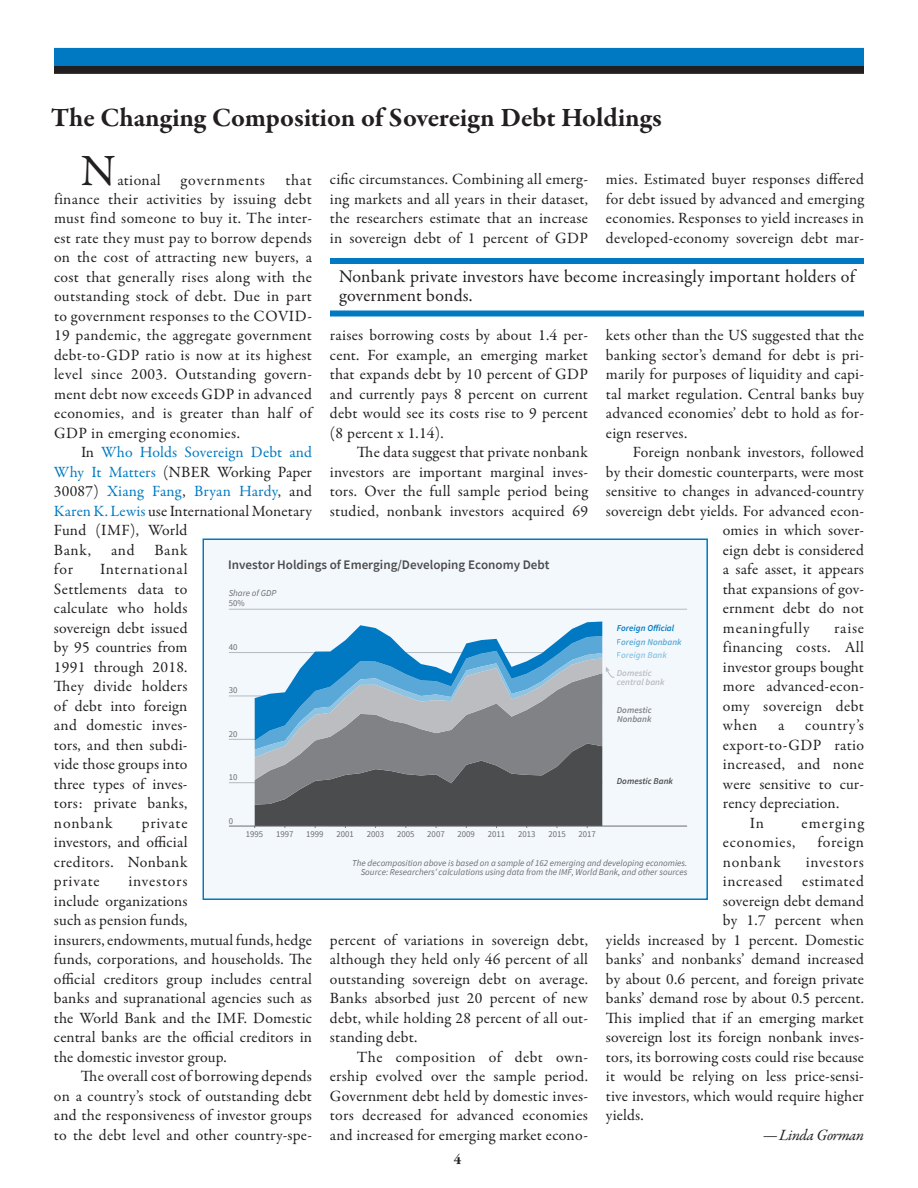
<style>
.page{position:relative;width:918px;height:1188px;background:#fff}
.page>*{position:absolute;margin:0;border:0;box-sizing:border-box;transform-origin:0 0}
.t1{font:45px "Garamond Premr Pro";color:#231f20}
.t2{font:700 27px "Garamond Premr Pro";letter-spacing:-.005em;color:#231f20}
.t3{font:18px/19.5px "Garamond Premr Pro";letter-spacing:.005em;color:#231f20}
.t4{font:15.75px/19.5px "Garamond Premr Pro";letter-spacing:.01em;color:#231f20;text-align:justify}
.t5{font:15.75px "Garamond Premr Pro";letter-spacing:.045em;color:#231f20}
.t6{font:15.75px "Garamond Premr Pro";letter-spacing:.04em;color:#231f20}
.t7{font:15.75px "Garamond Premr Pro";letter-spacing:.03em;color:#231f20}
.t8{font:italic 15.75px "Garamond Premr Pro";letter-spacing:-.025em;color:#231f20}
.t9{font:15.75px "Garamond Premr Pro";letter-spacing:.035em;color:#231f20}
.t10{font:15.75px "Garamond Premr Pro";letter-spacing:.06em;color:#231f20}
.t11{font:700 15px "Garamond Premr Pro";color:#231f20}
.t12{font:600 13.05px "Source Sans Pro";color:#4b4c4d}
.t13{font:italic 9px/9.3px "Source Sans Pro";color:#6c6d70;text-align:right}
.t14{font:9px "Source Sans Pro";color:#6c6d70}
.t15{font:italic 600 9px/14px "Source Sans Pro";color:#0079c2}
.t16{font:italic 600 9px/9px "Source Sans Pro";color:#bcbdc0}
.t17{font:italic 600 9px/9px "Source Sans Pro";color:#808285}
.t18{font:italic 600 9px "Source Sans Pro";color:#4b4c4d}
.s1{color:#0079c2}
</style>
<div class="page">
<div style="left:54px;top:48px;width:810px;height:18px;background:#0079c2"></div>
<div style="left:55px;top:67px;width:808px;height:6px;background:#231f20"></div>
<div style="left:54px;top:66px;width:810px;height:8px;border:2px solid #231f20"></div>
<div style="left:330px;top:258px;width:534px;height:6px;background:#0079c2"></div>
<div style="left:330px;top:310px;width:534px;height:6px;background:#0079c2"></div>
<div style="left:205px;top:539px;width:502px;height:360px;background:#f3f8fc"></div>
<svg style="left:254px;top:622px;width:361px;height:206px"></svg>
<hr style="left:229px;top:826px;width:458px;height:1px;background:#6c6d70">
<div style="left:203px;top:538px;width:505px;height:362px;border:2px solid #0079c2"></div>
<h2 class="t2" style="left:51px;top:101px;width:612px">The Changing Composition of Sovereign Debt Holdings</h2>
<h1 class="t1" style="left:81px;top:143px;width:36px">N</h1>
<p class="t4" style="left:606px;top:170px;width:260px">mies. Estimated buyer responses differed for debt issued by advanced and emerging economies. Responses to yield increases in developed-economy sovereign debt mar-</p>
<p class="t4" style="left:330px;top:170px;width:260px">cific circumstances. Combining all emerg&shy;ing markets and all years in their dataset, the researchers estimate that an increase in sovereign debt of 1 percent of GDP</p>
<p class="t4" style="left:117px;top:170px;width:45px">ational</p>
<p class="t5" style="left:181px;top:170px;width:86px">governments</p>
<p class="t4" style="left:54px;top:170px;width:260px;text-indent:232px">that finance their activities by issuing debt must find someone to buy it. The inter&shy;est rate they must pay to borrow depends on the cost of attracting new buyers, a cost that generally rises along with the outstanding stock of debt. Due in part to government responses to the COVID-19 pandemic, the aggregate government debt-to-GDP ratio is now at its highest level since 2003. Outstanding govern&shy;ment debt now exceeds GDP in advanced economies, and is greater than half of GDP in emerging economies.</p>
<p class="t4" style="left:54px;top:443px;width:260px;text-align:left;text-indent:27px">In <span class="s1">Who Holds Sovereign Debt and<br>Why It Matters</span> (NBER Working Paper<br>30087) <span class="s1">Xiang Fang</span>, <span class="s1">Bryan Hardy</span>, and<br><span class="s1">Karen K. Lewis</span> use International Monetary<br>Fund (IMF), World<br>Bank,</p>
<p class="t3" style="left:339px;top:267px;width:518px">Nonbank private investors have become increasingly important holders of government bonds.</p>
<p class="t4" style="left:606px;top:326px;width:260px">kets other than the US suggested that the banking sector’s demand for debt is pri&shy;marily for purposes of liquidity and capi&shy;tal market regulation. Central banks buy advanced economies’ debt to hold as for&shy;eign reserves.</p>
<p class="t4" style="left:633px;top:443px;width:233px">Foreign nonbank investors, followed</p>
<p class="t4" style="left:606px;top:463px;width:259px">by their domestic counterparts, were most</p>
<p class="t4" style="left:606px;top:482px;width:260px">sensitive to changes in advanced-country</p>
<p class="t4" style="left:606px;top:502px;width:260px">sovereign debt yields. For advanced econ-</p>
<p class="t4" style="left:723px;top:521px;width:143px">omies in which sover-</p>
<p class="t4" style="left:723px;top:541px;width:143px">eign debt is considered</p>
<p class="t4" style="left:723px;top:560px;width:143px">a safe asset, it appears</p>
<p class="t4" style="left:723px;top:580px;width:143px">that expansions of gov-</p>
<p class="t4" style="left:723px;top:599px;width:143px">ernment debt do not</p>
<p class="t5" style="left:723px;top:618px;width:88px">meaningfully</p>
<p class="t4" style="left:330px;top:326px;width:260px">raises borrowing costs by about 1.4 per&shy;cent. For example, an emerging market that expands debt by 10 percent of GDP and currently pays 8 percent on current debt would see its costs rise to 9 percent (8 percent x 1.14).</p>
<p class="t4" style="left:330px;top:443px;width:260px;text-indent:27px">The data suggest that private nonbank investors are important marginal inves&shy;tors. Over the full sample period being studied, nonbank investors acquired 69</p>
<p class="t4" style="left:111px;top:541px;width:25px">and</p>
<p class="t4" style="left:154px;top:541px;width:35px">Bank</p>
<p class="t12" style="left:228px;top:556px;width:323px">Investor Holdings of Emerging/Developing Economy Debt</p>
<p class="t4" style="left:54px;top:560px;width:135px;text-indent:46px">International Settlements data to calculate who holds sovereign debt issued by 95 countries from 1991 through 2018.<br>They divide holders of debt into foreign and domestic inves&shy;tors, and then subdi&shy;vide those groups into three types of inves&shy;tors: private banks, nonbank</p>
<p class="t4" style="left:54px;top:560px;width:21px">for</p>
<p class="t13" style="left:229px;top:588px;width:49px">Share of GDP</p>
<p class="t14" style="left:229px;top:598px;width:17px">50%</p>
<p class="t4" style="left:723px;top:619px;width:143px;text-indent:111px">raise financing costs. All investor groups bought more advanced-econ&shy;omy sovereign debt when</p>
<p class="t15" style="left:617px;top:620px;width:66px">Foreign Official<br>Foreign Nonbank<br>Foreign Bank</p>
<p class="t16" style="left:617px;top:669px;width:49px">Domestic central bank</p>
<p class="t17" style="left:617px;top:705px;width:36px">Domestic<br>Nonbank</p>
<p class="t14" style="left:229px;top:641px;width:10px">40</p>
<p class="t14" style="left:229px;top:685px;width:10px">30</p>
<p class="t14" style="left:229px;top:728px;width:10px">20</p>
<p class="t14" style="left:229px;top:772px;width:10px">10</p>
<p class="t14" style="left:229px;top:815px;width:6px">0</p>
<p class="t4" style="left:778px;top:716px;width:8px">a</p>
<p class="t9" style="left:805px;top:716px;width:60px">country’s</p>
<p class="t4" style="left:723px;top:736px;width:143px">export-to-GDP ratio</p>
<p class="t4" style="left:723px;top:755px;width:143px">increased, and none</p>
<p class="t4" style="left:723px;top:775px;width:143px">were sensitive to cur-</p>
<p class="t4" style="left:723px;top:794px;width:118px">rency depreciation.</p>
<p class="t4" style="left:750px;top:814px;width:16px">In</p>
<p class="t10" style="left:802px;top:813px;width:64px">emerging</p>
<p class="t6" style="left:723px;top:833px;width:74px">economies,</p>
<p class="t6" style="left:818px;top:833px;width:48px">foreign</p>
<p class="t5" style="left:723px;top:852px;width:60px">nonbank</p>
<p class="t6" style="left:806px;top:852px;width:60px">investors</p>
<p class="t7" style="left:723px;top:872px;width:143px">increased estimated</p>
<p class="t4" style="left:723px;top:892px;width:143px">sovereign debt demand</p>
<p class="t4" style="left:723px;top:911px;width:143px">by 1.7 percent when</p>
<p class="t4" style="left:606px;top:930px;width:260px">yields increased by 1 percent. Domestic</p>
<p class="t4" style="left:606px;top:950px;width:260px">banks’ and nonbanks’ demand increased</p>
<p class="t4" style="left:606px;top:969px;width:259px">by about 0.6 percent, and foreign private</p>
<p class="t4" style="left:606px;top:989px;width:259px">banks’ demand rose by about 0.5 percent.</p>
<p class="t4" style="left:606px;top:1008px;width:260px">This implied that if an emerging market</p>
<p class="t4" style="left:606px;top:1028px;width:260px">sovereign lost its foreign nonbank inves-</p>
<p class="t4" style="left:606px;top:1047px;width:260px">tors, its borrowing costs could rise because</p>
<p class="t4" style="left:606px;top:1067px;width:259px">it would be relying on less price-sensi-</p>
<p class="t4" style="left:606px;top:1086px;width:260px">tive investors, which would require higher</p>
<p class="t4" style="left:606px;top:1106px;width:39px">yields.</p>
<p class="t8" style="left:763px;top:1125px;width:103px">—Linda Gorman</p>
<p class="t18" style="left:617px;top:775px;width:58px">Domestic Bank</p>
<p class="t4" style="left:54px;top:814px;width:135px;text-indent:88px">private investors, and official creditors. Nonbank private</p>
<p class="t14" style="left:246px;top:829px;width:19px">1995</p>
<p class="t14" style="left:276px;top:829px;width:19px">1997</p>
<p class="t14" style="left:306px;top:829px;width:19px">1999</p>
<p class="t14" style="left:337px;top:829px;width:19px">2001</p>
<p class="t14" style="left:367px;top:829px;width:19px">2003</p>
<p class="t14" style="left:397px;top:829px;width:19px">2005</p>
<p class="t14" style="left:427px;top:829px;width:19px">2007</p>
<p class="t14" style="left:458px;top:829px;width:19px">2009</p>
<p class="t14" style="left:488px;top:829px;width:19px">2011</p>
<p class="t14" style="left:518px;top:829px;width:19px">2013</p>
<p class="t14" style="left:548px;top:829px;width:19px">2015</p>
<p class="t14" style="left:579px;top:829px;width:19px">2017</p>
<p class="t13" style="left:352px;top:858px;width:337px">The decomposition above is based on a sample of 162 emerging and developing economies.<br>Source: Researchers’ calculations using data from the IMF, World Bank, and other sources</p>
<p class="t4" style="left:54px;top:872px;width:260px;text-align:left;text-indent:74px">investors<br>include organizations<br>such as pension funds,<br>insurers, endowments, mutual funds, hedge funds, corporations, and households. The official creditors group includes central banks and supranational agencies such as the World Bank and the IMF. Domestic central banks are the official creditors in the domestic investor group.</p>
<p class="t4" style="left:54px;top:1067px;width:260px;text-indent:27px">The overall cost of borrowing depends on a country’s stock of outstanding debt and the responsiveness of investor groups to the debt level and other country-spe-</p>
<p class="t4" style="left:330px;top:931px;width:260px">percent of variations in sovereign debt, although they held only 46 percent of all outstanding sovereign debt on average.<br>Banks absorbed just 20 percent of new debt, while holding 28 percent of all out&shy;standing debt.</p>
<p class="t4" style="left:330px;top:1048px;width:260px;text-indent:27px">The composition of debt own&shy;ership evolved over the sample period.<br>Government debt held by domestic inves&shy;tors decreased for advanced economies and increased for emerging market econo-</p>
<p class="t11" style="left:454px;top:1150px;width:9px">4</p>
</div>
